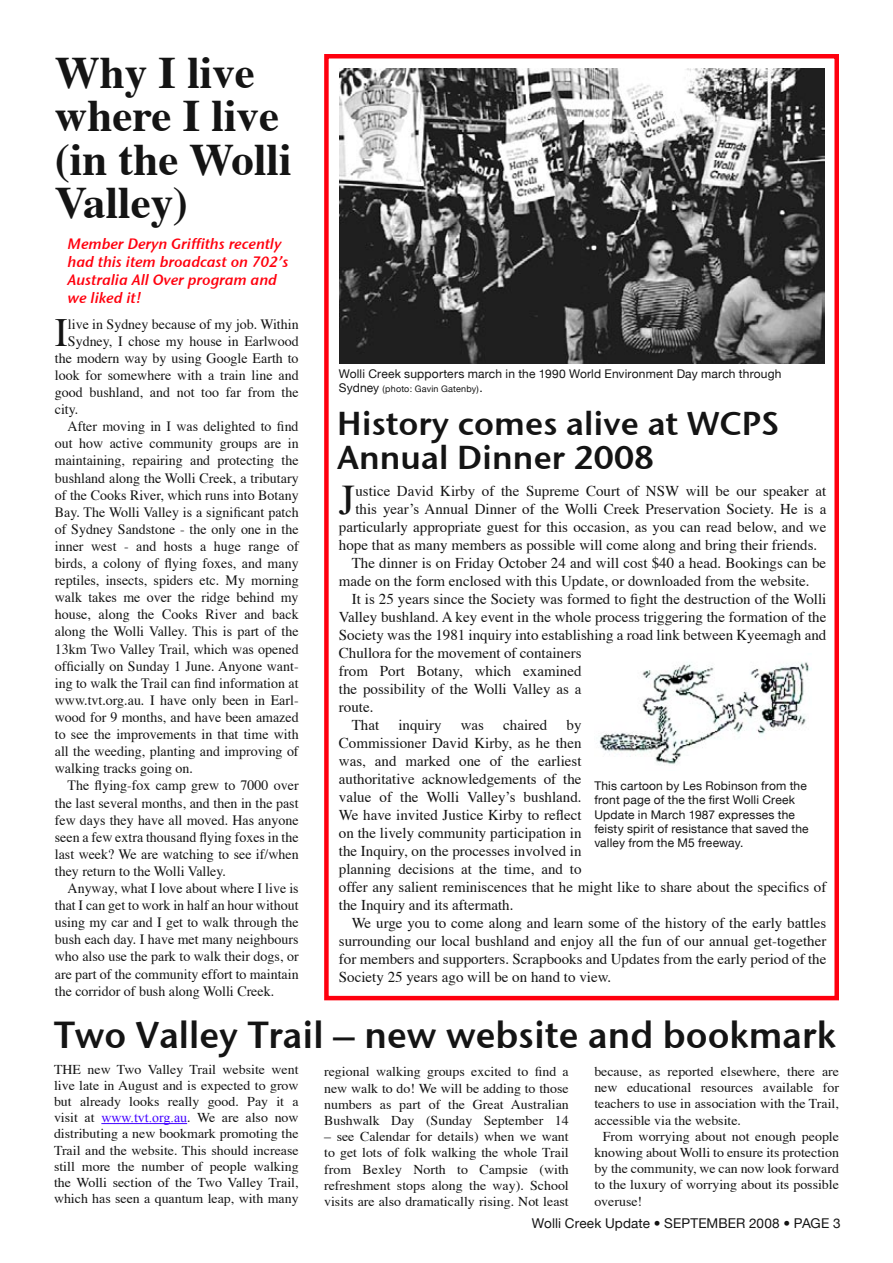
<style>
.page{position:relative;width:893px;height:1263px;background:#fff}
.page>*{position:absolute;margin:0;border:0;box-sizing:border-box;transform-origin:0 0}
.t1{font:700 45px/43.5px "Times";color:#141414}
.t2{font:42.15px "Times";color:#141414}
.t3{font:40.05px "Times";color:#141414}
.t4{font:37.5px "Stone Sans Sem ITCTT Semi";color:#141414;scale:.96 1}
.t5{font:33px/34.5px "Stone Sans Sem ITCTT Semi";color:#141414}
.t6{font:15px/18px "Times";color:#141414}
.t7{font:15px/18px "Stone Sans Sem ITCTT Semi Ita";color:#ff000e}
.t8{font:14.25px/17.1px "Times";color:#141414;text-align:justify}
.t9{font:13.5px/16.2px "Times";color:#141414;text-align:justify}
.t10{font:13.5px "Helvetica Neue";letter-spacing:.01em;color:#141414}
.t11{font:12px/14.4px "Helvetica Neue";letter-spacing:.015em;color:#141414}
.t12{font:9px "Helvetica Neue";letter-spacing:.02em;color:#141414}
.s1{font-size:12px}
.s2{font-family:"Times New Roman";color:#4200ff}
</style>
<div class="page">
<div style="left:324px;top:54px;width:515px;height:946px;border:4px solid #ff000e"></div>
<img style="left:339px;top:68px;width:485px;height:296px">
<img style="left:599px;top:662px;width:213px;height:103px">
<hr style="left:101px;top:1123px;width:86px;height:1px;background:#4200ff">
<p class="t1" style="left:55px;top:53px;width:238px">Why I live where I live (in the Wolli<br>Valley)</p>
<p class="t7" style="left:68px;top:235px;width:223px">Member Deryn Griffiths recently had this item broadcast on 702’s<br>Australia All Over program and we liked it!</p>
<p class="t3" style="left:55px;top:307px;width:15px">I</p>
<p class="t8" style="left:68px;top:316px;width:232px">live in Sydney because of my job. Within</p>
<p class="t8" style="left:68px;top:333px;width:232px">Sydney, I chose my house in Earlwood</p>
<p class="t8" style="left:55px;top:350px;width:245px">the modern way by using Google Earth to</p>
<p class="t8" style="left:55px;top:367px;width:245px">look for somewhere with a train line and</p>
<p class="t8" style="left:55px;top:385px;width:245px">good bushland, and not too far from the</p>
<p class="t8" style="left:55px;top:402px;width:25px">city.</p>
<p class="t8" style="left:55px;top:419px;width:245px;text-indent:13px">After moving in I was delighted to find out how active community groups are in maintaining, repairing and protecting the bushland along the Wolli Creek, a tributary of the Cooks River, which runs into Botany Bay. The Wolli Valley is a significant patch of Sydney Sandstone - the only one in the inner west - and hosts a huge range of birds, a colony of flying foxes, and many reptiles, insects, spiders etc. My morning walk takes me over the ridge behind my house, along the Cooks River and back along the Wolli Valley. This is part of the 13km Two Valley Trail, which was opened officially on Sunday 1 June. Anyone want&shy;ing to walk the Trail can find information at www.tvt.org.au. I have only been in Earl&shy;wood for 9 months, and have been amazed to see the improvements in that time with all the weeding, planting and improving of walking tracks going on.</p>
<p class="t8" style="left:55px;top:778px;width:245px;text-indent:13px">The flying-fox camp grew to 7000 over the last several months, and then in the past few days they have all moved. Has anyone seen a few extra thousand flying foxes in the last week? We are watching to see if/when they return to the Wolli Valley.</p>
<p class="t8" style="left:55px;top:880px;width:245px;text-indent:13px">Anyway, what I love about where I live is that I can get to work in half an hour without using my car and I get to walk through the bush each day. I have met many neighbours who also use the park to walk their dogs, or are part of the community effort to maintain the corridor of bush along Wolli Creek.</p>
<p class="t11" style="left:339px;top:366px;width:444px">Wolli Creek supporters march in the 1990 World Environment Day march through</p>
<p class="t12" style="left:339px;top:384px;width:146px"><span class="s1">Sydney</span> (photo: Gavin Gatenby)<span class="s1">.</span></p>
<p class="t5" style="left:337px;top:405px;width:443px">History comes alive at WCPS<br>Annual Dinner 2008</p>
<p class="t2" style="left:339px;top:473px;width:18px">J</p>
<p class="t6" style="left:355px;top:482px;width:472px">ustice David Kirby of the Supreme Court of NSW will be our speaker at</p>
<p class="t6" style="left:355px;top:500px;width:472px">this yearʼs Annual Dinner of the Wolli Creek Preservation Society. He is a</p>
<p class="t6" style="left:339px;top:518px;width:489px">particularly appropriate guest for this occasion, as you can read below, and we</p>
<p class="t6" style="left:339px;top:536px;width:480px">hope that as many members as possible will come along and bring their friends.</p>
<p class="t6" style="left:339px;top:554px;width:489px;text-indent:13px">The dinner is on Friday October 24 and will cost $40 a head. Bookings can be made on the form enclosed with this Update, or downloaded from the website.</p>
<p class="t6" style="left:339px;top:590px;width:489px;text-indent:13px">It is 25 years since the Society was formed to fight the destruction of the Wolli Valley bushland. A key event in the whole process triggering the formation of the Society was the 1981 inquiry into establishing a road link between Kyeemagh and Chullora for the movement of containers<br>from Port Botany, which examined<br>the possibility of the Wolli Valley as a<br>route.</p>
<p class="t6" style="left:352px;top:716px;width:29px">That</p>
<p class="t6" style="left:398px;top:716px;width:45px">inquiry</p>
<p class="t6" style="left:461px;top:716px;width:25px">was</p>
<p class="t6" style="left:503px;top:716px;width:46px">chaired</p>
<p class="t6" style="left:339px;top:716px;width:489px;text-indent:228px">by<br>Commissioner David Kirby, as he then<br>was, and marked one of the earliest<br>authoritative acknowledgements of the<br>value of the Wolli Valleyʼs bushland.<br>We have invited Justice Kirby to reflect<br>on the lively community participation in<br>the Inquiry, on the processes involved in<br>planning decisions at the time, and to<br>offer any salient reminiscences that he might like to share about the specifics of the Inquiry and its aftermath.</p>
<p class="t6" style="left:339px;top:914px;width:489px;text-align:justify;text-indent:13px">We urge you to come along and learn some of the history of the early battles surrounding our local bushland and enjoy all the fun of our annual get-together for members and supporters. Scrapbooks and Updates from the early period of the Society 25 years ago will be on hand to view.</p>
<p class="t11" style="left:594px;top:778px;width:216px">This cartoon by Les Robinson from the front page of the the first Wolli Creek Update in March 1987 expresses the feisty spirit of resistance that saved the valley from the M5 freeway.</p>
<p class="t4" style="left:54px;top:1012px;width:816px">Two Valley Trail – new website and bookmark</p>
<p class="t9" style="left:324px;top:1064px;width:246px">regional walking groups excited to find a new walk to do! We will be adding to those numbers as part of the Great Australian Bushwalk Day (Sunday September 14</p>
<p class="t9" style="left:324px;top:1129px;width:246px">– see Calendar for details) when we want to get lots of folk walking the whole Trail from Bexley North to Campsie (with refreshment stops along the way). School visits are also dramatically rising. Not least</p>
<p class="t9" style="left:54px;top:1062px;width:246px">THE new Two Valley Trail website went live late in August and is expected to grow but already looks really good. Pay it a visit at <span class="s2">www.tvt.org.au</span>. We are also now distributing a new bookmark promoting the Trail and the website. This should increase still more the number of people walking the Wolli section of the Two Valley Trail, which has seen a quantum leap, with many</p>
<p class="t9" style="left:594px;top:1064px;width:246px">because, as reported elsewhere, there are new educational resources available for teachers to use in association with the Trail, accessible via the website.</p>
<p class="t9" style="left:594px;top:1129px;width:246px;text-indent:9px">From worrying about not enough people knowing about Wolli to ensure its protection by the community, we can now look forward to the luxury of worrying about its possible overuse!</p>
<p class="t10" style="left:532px;top:1215px;width:310px">Wolli Creek Update • SEPTEMBER 2008 • PAGE 3</p>
</div>
